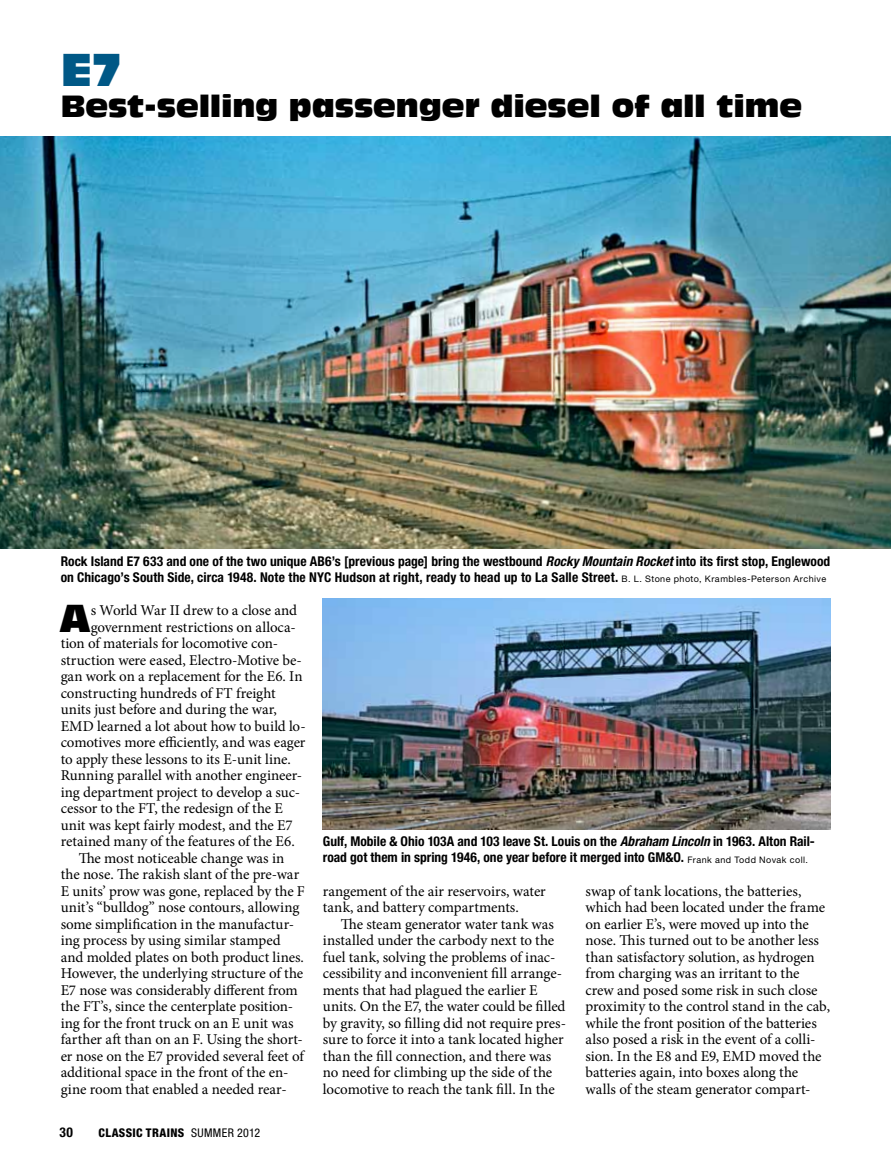
<style>
.page{position:relative;width:891px;height:1161px;background:#fff}
.page>*{position:absolute;margin:0;border:0;box-sizing:border-box;transform-origin:0 0}
.t1{font:45px "Antique Olive Std Compact";color:#005886}
.t2{font:38.1px "Antique Olive Std Compact";color:#000}
.t3{font:30px "Antique Olive Std Compact";letter-spacing:-.01em;color:#000}
.t4{font:15px/16.5px "Minion Pro";letter-spacing:-.005em;color:#000}
.t5{font:700 condensed 13.5px/16.5px "Helvetica Neue LT Std";letter-spacing:.005em;color:#000}
.t6{font:800 condensed 12px "Helvetica Neue LT Std";letter-spacing:.03em;color:#000}
.s1{font-style:italic}
.s2{font-weight:400;font-stretch:normal;font-size:9px}
.s3{font-weight:400}
</style>
<div class="page">
<img style="left:0;top:136px;width:891px;height:413px">
<img style="left:323px;top:598px;width:507px;height:232px">
<p class="t1" style="left:61px;top:42px;width:63px">E7</p>
<p class="t3" style="left:61px;top:88px;width:743px">Best-selling passenger diesel of all time</p>
<p class="t5" style="left:61px;top:552px;width:771px">Rock Island E7 633 and one of the two unique AB6’s [previous page] bring the westbound <span class="s1">Rocky Mountain Rocket</span> into its first stop, Englewood on Chicago’s South Side, circa 1948. Note the NYC Hudson at right, ready to head up to La Salle Street. <span class="s2">B. L. Stone photo, Krambles-Peterson Archive</span></p>
<p class="t2" style="left:59px;top:594px;width:33px">A</p>
<p class="t4" style="left:91px;top:602px;width:208px">s World War II drew to a close and</p>
<p class="t4" style="left:91px;top:619px;width:206px">government restrictions on alloca-</p>
<p class="t4" style="left:61px;top:635px;width:219px">tion of materials for locomotive con-</p>
<p class="t4" style="left:61px;top:652px;width:243px">struction were eased, Electro-Motive be-</p>
<p class="t4" style="left:61px;top:668px;width:243px">gan work on a replacement for the E6. In</p>
<p class="t4" style="left:61px;top:685px;width:217px">constructing hundreds of FT freight</p>
<p class="t4" style="left:61px;top:701px;width:218px">units just before and during the war,</p>
<p class="t4" style="left:61px;top:718px;width:247px">EMD learned a lot about how to build lo-</p>
<p class="t4" style="left:61px;top:734px;width:246px">comotives more efficiently, and was eager</p>
<p class="t4" style="left:61px;top:751px;width:232px">to apply these lessons to its E-unit line.</p>
<p class="t4" style="left:61px;top:767px;width:243px">Running parallel with another engineer-</p>
<p class="t4" style="left:61px;top:784px;width:241px">ing department project to develop a suc-</p>
<p class="t4" style="left:61px;top:800px;width:224px">cessor to the FT, the redesign of the E</p>
<p class="t4" style="left:61px;top:817px;width:233px">unit was kept fairly modest, and the E7</p>
<p class="t4" style="left:61px;top:833px;width:236px">retained many of the features of the E6.</p>
<p class="t4" style="left:79px;top:850px;width:207px">The most noticeable change was in</p>
<p class="t4" style="left:61px;top:866px;width:240px">the nose. The rakish slant of the pre-war</p>
<p class="t4" style="left:61px;top:883px;width:246px">E units’ prow was gone, replaced by the F</p>
<p class="t4" style="left:61px;top:899px;width:240px">unit’s “bulldog” nose contours, allowing</p>
<p class="t4" style="left:61px;top:916px;width:235px">some simplification in the manufactur-</p>
<p class="t4" style="left:61px;top:932px;width:222px">ing process by using similar stamped</p>
<p class="t4" style="left:61px;top:949px;width:245px">and molded plates on both product lines.</p>
<p class="t4" style="left:61px;top:965px;width:244px">However, the underlying structure of the</p>
<p class="t4" style="left:61px;top:982px;width:239px">E7 nose was considerably different from</p>
<p class="t4" style="left:61px;top:998px;width:234px">the FT’s, since the centerplate position-</p>
<p class="t4" style="left:61px;top:1015px;width:235px">ing for the front truck on an E unit was</p>
<p class="t4" style="left:61px;top:1031px;width:244px">farther aft than on an F. Using the short-</p>
<p class="t4" style="left:61px;top:1048px;width:245px">er nose on the E7 provided several feet of</p>
<p class="t4" style="left:61px;top:1064px;width:229px">additional space in the front of the en-</p>
<p class="t4" style="left:61px;top:1081px;width:228px">gine room that enabled a needed rear-</p>
<p class="t5" style="left:60px;top:1124px;width:15px">30</p>
<p class="t6" style="left:99px;top:1125px;width:163px">CLASSIC TRAINS <span class="s3">SUMMER 2012</span></p>
<p class="t5" style="left:323px;top:833px;width:494px">Gulf, Mobile &amp; Ohio 103A and 103 leave St. Louis on the <span class="s1">Abraham Lincoln</span> in 1963. Alton Rail&shy;road got them in spring 1946, one year before it merged into GM&amp;O. <span class="s2">Frank and Todd Novak coll.</span></p>
<p class="t4" style="left:323px;top:883px;width:224px">rangement of the air reservoirs, water</p>
<p class="t4" style="left:323px;top:899px;width:198px">tank, and battery compartments.</p>
<p class="t4" style="left:341px;top:916px;width:215px">The steam generator water tank was</p>
<p class="t4" style="left:323px;top:932px;width:233px">installed under the carbody next to the</p>
<p class="t4" style="left:323px;top:949px;width:234px">fuel tank, solving the problems of inac-</p>
<p class="t4" style="left:323px;top:965px;width:241px">cessibility and inconvenient fill arrange-</p>
<p class="t4" style="left:323px;top:982px;width:216px">ments that had plagued the earlier E</p>
<p class="t4" style="left:323px;top:998px;width:244px">units. On the E7, the water could be filled</p>
<p class="t4" style="left:323px;top:1015px;width:245px">by gravity, so filling did not require pres-</p>
<p class="t4" style="left:323px;top:1031px;width:242px">sure to force it into a tank located higher</p>
<p class="t4" style="left:323px;top:1048px;width:230px">than the fill connection, and there was</p>
<p class="t4" style="left:323px;top:1064px;width:231px">no need for climbing up the side of the</p>
<p class="t4" style="left:323px;top:1081px;width:233px">locomotive to reach the tank fill. In the</p>
<p class="t4" style="left:586px;top:883px;width:246px">swap of tank locations, the batteries, which had been located under the frame on earlier E’s, were moved up into the nose. This turned out to be another less than satisfactory solution, as hydrogen from charging was an irritant to the crew and posed some risk in such close proximity to the control stand in the cab, while the front position of the batteries also posed a risk in the event of a colli&shy;sion. In the E8 and E9, EMD moved the batteries again, into boxes along the walls of the steam generator compart-</p>
</div>
